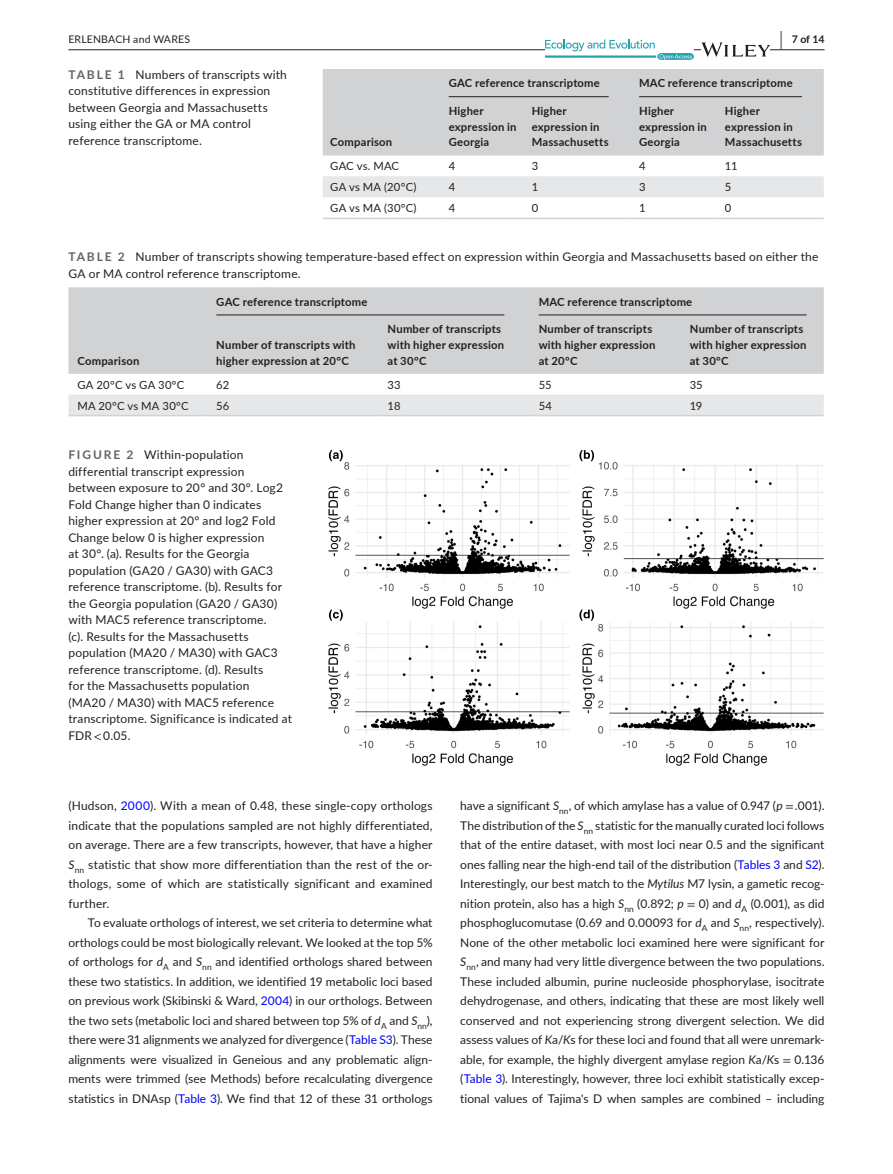
<style>
.page{position:relative;width:893px;height:1174px;background:#fff}
.page>*{position:absolute;margin:0;border:0;box-sizing:border-box;transform-origin:0 0}
.t1{font:12px/19.5px "Lato";letter-spacing:.015em;color:#231f20;text-align:justify}
.t2{font:700 11.25px/15.8px "Lato";letter-spacing:.02em;color:#231f20}
.t3{font:11.25px "Lato";letter-spacing:.015em;color:#231f20}
.t4{font:10.5px "Lato";letter-spacing:.02em;color:#231f20}
.t5{font:700 10.5px "Lato";color:#231f20}
.s1{font-size:19.5px}
.s2{font-weight:700;color:#636366}
.s3{font-family:"STIX"}
.s4{color:#00f}
.s5{font-style:italic}
</style>
<div class="page">
<hr style="left:68px;top:49px;width:756px;height:1px;background:#231f20">
<svg style="left:545px;top:39px;width:149px;height:21px"></svg>
<svg style="left:701px;top:42px;width:69px;height:15px"></svg>
<div style="left:323px;top:69px;width:501px;height:87px;background:#d1d2d4"></div>
<div style="left:323px;top:176px;width:501px;height:21px;background:#e6e7e9"></div>
<hr style="left:323px;top:218px;width:118px;height:1px;background:#d1d2d4">
<hr style="left:441px;top:218px;width:83px;height:1px;background:#d1d2d4">
<hr style="left:524px;top:218px;width:108px;height:1px;background:#d1d2d4">
<hr style="left:632px;top:218px;width:85px;height:1px;background:#d1d2d4">
<hr style="left:717px;top:218px;width:107px;height:1px;background:#d1d2d4">
<hr style="left:449px;top:96px;width:160px;height:1px;background:#231f20">
<hr style="left:639px;top:96px;width:163px;height:1px;background:#231f20">
<div style="left:68px;top:287px;width:756px;height:87px;background:#d1d2d4"></div>
<div style="left:68px;top:394px;width:756px;height:21px;background:#e6e7e9"></div>
<hr style="left:68px;top:415px;width:139px;height:1px;background:#d1d2d4">
<hr style="left:207px;top:415px;width:172px;height:1px;background:#d1d2d4">
<hr style="left:379px;top:415px;width:151px;height:1px;background:#d1d2d4">
<hr style="left:530px;top:415px;width:151px;height:1px;background:#d1d2d4">
<hr style="left:681px;top:415px;width:143px;height:1px;background:#d1d2d4">
<hr style="left:216px;top:314px;width:288px;height:1px;background:#231f20">
<hr style="left:539px;top:314px;width:267px;height:1px;background:#231f20">
<img style="left:328px;top:450px;width:496px;height:316px">
<p class="t4" style="left:68px;top:31px;width:123px">ERLENBACH and WARES</p>
<p class="t5" style="left:780px;top:31px;width:46px"><span class="s1">|</span> 7 of 14</p>
<p class="t1" style="left:68px;top:66px;width:220px;line-height:16.5px;text-align:left"><span class="s2">TABLE 1</span> Numbers of transcripts with constitutive differences in expression between Georgia and Massachusetts using either the GA or MA control reference transcriptome.</p>
<p class="t2" style="left:330px;top:134px;width:64px">Comparison</p>
<p class="t2" style="left:449px;top:75px;width:153px">GAC reference transcriptome</p>
<p class="t2" style="left:639px;top:75px;width:155px">MAC reference transcriptome</p>
<p class="t2" style="left:449px;top:102px;width:69px">Higher expression in<br>Georgia</p>
<p class="t2" style="left:532px;top:102px;width:79px">Higher expression in<br>Massachusetts</p>
<p class="t2" style="left:639px;top:102px;width:69px">Higher expression in<br>Georgia</p>
<p class="t2" style="left:725px;top:102px;width:79px">Higher expression in<br>Massachusetts</p>
<p class="t3" style="left:330px;top:158px;width:70px">GAC vs. MAC</p>
<p class="t3" style="left:449px;top:158px;width:8px">4</p>
<p class="t3" style="left:532px;top:158px;width:8px">3</p>
<p class="t3" style="left:639px;top:158px;width:8px">4</p>
<p class="t3" style="left:725px;top:158px;width:14px">11</p>
<p class="t3" style="left:330px;top:179px;width:88px">GA vs MA (20°C)</p>
<p class="t3" style="left:449px;top:179px;width:8px">4</p>
<p class="t3" style="left:532px;top:179px;width:8px">1</p>
<p class="t3" style="left:639px;top:179px;width:8px">3</p>
<p class="t3" style="left:725px;top:179px;width:8px">5</p>
<p class="t3" style="left:330px;top:200px;width:88px">GA vs MA (30°C)</p>
<p class="t3" style="left:449px;top:200px;width:8px">4</p>
<p class="t3" style="left:532px;top:200px;width:8px">0</p>
<p class="t3" style="left:639px;top:200px;width:8px">1</p>
<p class="t3" style="left:725px;top:200px;width:8px">0</p>
<p class="t1" style="left:68px;top:248px;width:751px;line-height:16.5px"><span class="s2">TABLE 2</span> Number of transcripts showing temperature-based effect on expression within Georgia and Massachusetts based on either the<br>GA or MA control reference transcriptome.</p>
<p class="t2" style="left:77px;top:352px;width:64px">Comparison</p>
<p class="t2" style="left:216px;top:293px;width:153px">GAC reference transcriptome</p>
<p class="t2" style="left:539px;top:293px;width:155px">MAC reference transcriptome</p>
<p class="t2" style="left:216px;top:336px;width:141px">Number of transcripts with higher expression at 20°C</p>
<p class="t2" style="left:388px;top:320px;width:118px">Number of transcripts with higher expression at 30°C</p>
<p class="t2" style="left:539px;top:320px;width:118px">Number of transcripts with higher expression at 20°C</p>
<p class="t2" style="left:690px;top:320px;width:118px">Number of transcripts with higher expression at 30°C</p>
<p class="t3" style="left:77px;top:376px;width:108px">GA 20°C vs GA 30°C</p>
<p class="t3" style="left:216px;top:376px;width:14px">62</p>
<p class="t3" style="left:388px;top:376px;width:15px">33</p>
<p class="t3" style="left:539px;top:376px;width:14px">55</p>
<p class="t3" style="left:690px;top:376px;width:15px">35</p>
<p class="t3" style="left:77px;top:397px;width:113px">MA 20°C vs MA 30°C</p>
<p class="t3" style="left:216px;top:397px;width:15px">56</p>
<p class="t3" style="left:388px;top:397px;width:14px">18</p>
<p class="t3" style="left:539px;top:397px;width:15px">54</p>
<p class="t3" style="left:690px;top:397px;width:14px">19</p>
<p class="t1" style="left:68px;top:446px;width:225px;line-height:16.5px;text-align:left"><span class="s2">FIGURE 2</span> Within-population differential transcript expression between exposure to 20° and 30°. Log2<br>Fold Change higher than 0 indicates higher expression at 20° and log2 Fold Change below 0 is higher expression<br>at 30°. (a). Results for the Georgia population (GA20 / GA30) with GAC3 reference transcriptome. (b). Results for the Georgia population (GA20 / GA30) with MAC5 reference transcriptome.<br>(c). Results for the Massachusetts population (MA20 / MA30) with GAC3 reference transcriptome. (d). Results<br>for the Massachusetts population<br>(MA20 / MA30) with MAC5 reference transcriptome. Significance is indicated at FDR <span class="s3">&lt;</span> 0.05.</p>
<p class="t1" style="left:68px;top:795px;width:366px">(Hudson, <span class="s4">2000</span>). With a mean of 0.48, these single-copy orthologs indicate that the populations sampled are not highly differentiated, on average. There are a few transcripts, however, that have a higher <span class="s5">S</span><sub>nn</sub> statistic that show more differentiation than the rest of the or&shy;thologs, some of which are statistically significant and examined further.</p>
<p class="t1" style="left:68px;top:912px;width:366px;text-indent:20px">To evaluate orthologs of interest, we set criteria to determine what orthologs could be most biologically relevant. We looked at the top 5% of orthologs for <span class="s5">d</span><sub>A</sub> and <span class="s5">S</span><sub>nn</sub> and identified orthologs shared between these two statistics. In addition, we identified 19 metabolic loci based on previous work (Skibinski &amp; Ward, <span class="s4">2004</span>) in our orthologs. Between the two sets (metabolic loci and shared between top 5% of <span class="s5">d</span><sub>A</sub> and <span class="s5">S</span><sub>nn</sub>), there were 31 alignments we analyzed for divergence (<span class="s4">Table S3</span>). These alignments were visualized in Geneious and any problematic align&shy;ments were trimmed (see Methods) before recalculating divergence statistics in DNAsp (<span class="s4">Table 3</span>). We find that 12 of these 31 orthologs</p>
<p class="t1" style="left:460px;top:795px;width:366px">have a significant <span class="s5">S</span><sub>nn</sub>, of which amylase has a value of 0.947 (<span class="s5">p</span> <span class="s3">=</span> .001).<br>The distribution of the <span class="s5">S</span><sub>nn</sub> statistic for the manually curated loci follows that of the entire dataset, with most loci near 0.5 and the significant ones falling near the high-end tail of the distribution (<span class="s4">Tables 3</span> and <span class="s4">S2</span>).<br>Interestingly, our best match to the <span class="s5">Mytilus</span> M7 lysin, a gametic recog&shy;nition protein, also has a high <span class="s5">S</span><sub>nn</sub> (0.892; <span class="s5">p</span> <span class="s3">=</span> 0) and <span class="s5">d</span><sub>A</sub> (0.001), as did phosphoglucomutase (0.69 and 0.00093 for <span class="s5">d</span><sub>A</sub> and <span class="s5">S</span><sub>nn</sub>, respectively).<br>None of the other metabolic loci examined here were significant for <span class="s5">S</span><sub>nn</sub>, and many had very little divergence between the two populations.<br>These included albumin, purine nucleoside phosphorylase, isocitrate dehydrogenase, and others, indicating that these are most likely well conserved and not experiencing strong divergent selection. We did assess values of <span class="s5">K</span>a/<span class="s5">K</span>s for these loci and found that all were unremark&shy;able, for example, the highly divergent amylase region <span class="s5">K</span>a/<span class="s5">K</span>s <span class="s3">=</span> 0.136 (<span class="s4">Table 3</span>). Interestingly, however, three loci exhibit statistically excep&shy;tional values of Tajima's D when samples are combined – including</p>
</div>
